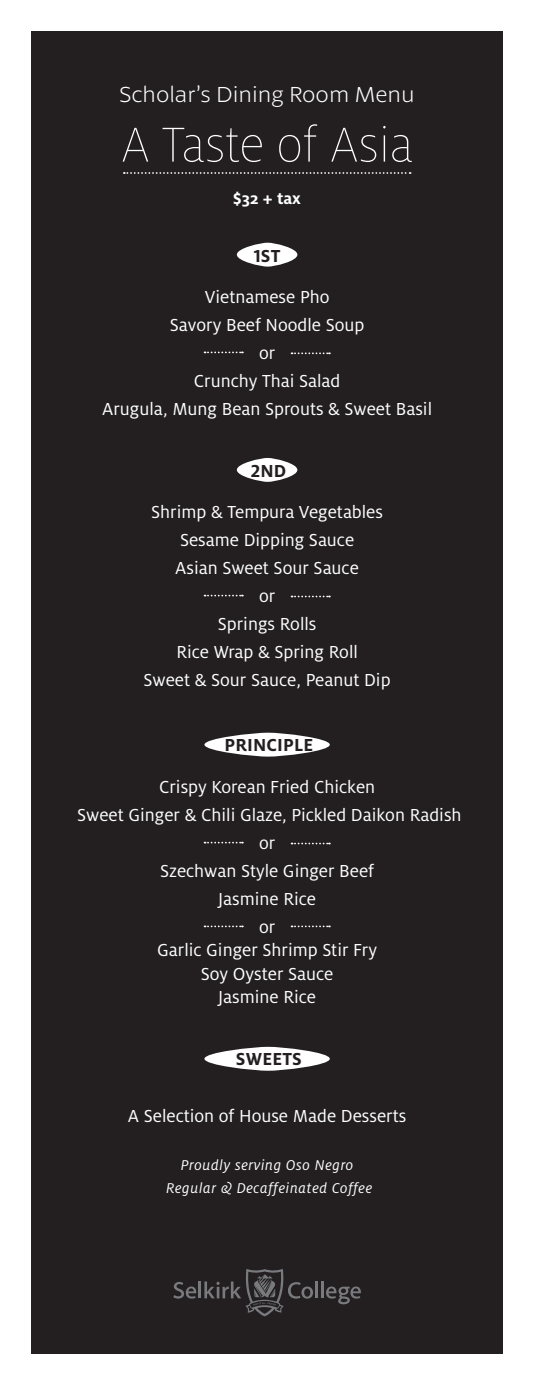
<style>
.page{position:relative;width:536px;height:1386px;background:#fff}
.page>*{position:absolute;margin:0;border:0;box-sizing:border-box;transform-origin:0 0}
.t1{font:100 54.25px "Milo OT";color:#fff}
.t2{font:300 22.75px "Petala Pro";color:#fff}
.t3{font:19.25px/28px "Milo OT";color:#fff;text-align:center}
.t4{font:700 19.25px "Milo OT";letter-spacing:.01em;color:#231f20}
.t5{font:700 17.5px "Milo OT";color:#fff}
.t6{font:italic 15.75px/23.6px "Milo OT";letter-spacing:.04em;color:#fff;text-align:center}
</style>
<div class="page">
<div style="left:32px;top:31px;width:470px;height:1323px;background:#231f20"></div>
<div style="left:237px;top:243px;width:60px;height:24px;background:#fff;border-radius:50%"></div>
<div style="left:237px;top:458px;width:60px;height:24px;background:#fff;border-radius:50%"></div>
<div style="left:204px;top:733px;width:125px;height:24px;background:#fff;border-radius:50%"></div>
<div style="left:204px;top:1047px;width:125px;height:24px;background:#fff;border-radius:50%"></div>
<svg style="left:124px;top:172px;width:286px;height:2px"></svg>
<svg style="left:204px;top:352px;width:39px;height:1px"></svg>
<svg style="left:291px;top:352px;width:39px;height:2px"></svg>
<svg style="left:204px;top:926px;width:39px;height:1px"></svg>
<svg style="left:291px;top:926px;width:39px;height:1px"></svg>
<svg style="left:173px;top:1282px;width:23px;height:17px"></svg>
<hr style="left:198px;top:1281px;width:3px;height:17px;background:#787a7d">
<hr style="left:315px;top:1281px;width:3px;height:17px;background:#787a7d">
<svg style="left:321px;top:1281px;width:40px;height:23px"></svg>
<svg style="left:204px;top:1269px;width:109px;height:47px"></svg>
<svg style="left:204px;top:595px;width:39px;height:1px"></svg>
<svg style="left:291px;top:596px;width:39px;height:1px"></svg>
<svg style="left:204px;top:842px;width:39px;height:2px"></svg>
<svg style="left:291px;top:843px;width:39px;height:1px"></svg>
<p class="t2" style="left:119px;top:83px;width:296px">Scholar’s Dining Room Menu</p>
<p class="t1" style="left:121px;top:116px;width:293px">A Taste of Asia</p>
<p class="t5" style="left:233px;top:188px;width:69px">$32 + tax</p>
<p class="t4" style="left:253px;top:245px;width:28px">1ST</p>
<p class="t3" style="left:205px;top:283px;width:126px">Vietnamese Pho</p>
<p class="t3" style="left:170px;top:311px;width:196px">Savory Beef Noodle Soup</p>
<p class="t3" style="left:259px;top:339px;width:18px">or</p>
<p class="t3" style="left:194px;top:367px;width:148px">Crunchy Thai Salad</p>
<p class="t3" style="left:102px;top:395px;width:331px">Arugula, Mung Bean Sprouts &amp; Sweet Basil</p>
<p class="t4" style="left:251px;top:460px;width:37px">2ND</p>
<p class="t3" style="left:151px;top:498px;width:233px">Shrimp &amp; Tempura Vegetables</p>
<p class="t3" style="left:180px;top:526px;width:176px">Sesame Dipping Sauce</p>
<p class="t3" style="left:175px;top:554px;width:185px">Asian Sweet Sour Sauce</p>
<p class="t3" style="left:259px;top:582px;width:18px">or</p>
<p class="t3" style="left:218px;top:610px;width:100px">Springs Rolls</p>
<p class="t3" style="left:144px;top:638px;width:248px">Rice Wrap &amp; Spring Roll<br>Sweet &amp; Sour Sauce, Peanut Dip</p>
<p class="t4" style="left:224px;top:734px;width:90px">PRINCIPLE</p>
<p class="t3" style="left:159px;top:773px;width:218px">Crispy Korean Fried Chicken</p>
<p class="t3" style="left:77px;top:801px;width:385px">Sweet Ginger &amp; Chili Glaze, Pickled Daikon Radish</p>
<p class="t3" style="left:259px;top:829px;width:18px">or</p>
<p class="t3" style="left:160px;top:857px;width:216px">Szechwan Style Ginger Beef</p>
<p class="t3" style="left:218px;top:885px;width:99px">Jasmine Rice</p>
<p class="t3" style="left:259px;top:913px;width:18px">or</p>
<p class="t3" style="left:157px;top:936px;width:221px">Garlic Ginger Shrimp Stir Fry</p>
<p class="t3" style="left:201px;top:960px;width:134px">Soy Oyster Sauce</p>
<p class="t3" style="left:218px;top:984px;width:99px">Jasmine Rice</p>
<p class="t4" style="left:236px;top:1048px;width:67px">SWEETS</p>
<p class="t3" style="left:128px;top:1103px;width:280px">A Selection of House Made Desserts</p>
<p class="t6" style="left:166px;top:1153px;width:207px">Proudly serving Oso Negro<br>Regular &amp; Decaffeinated Coffee</p>
</div>
